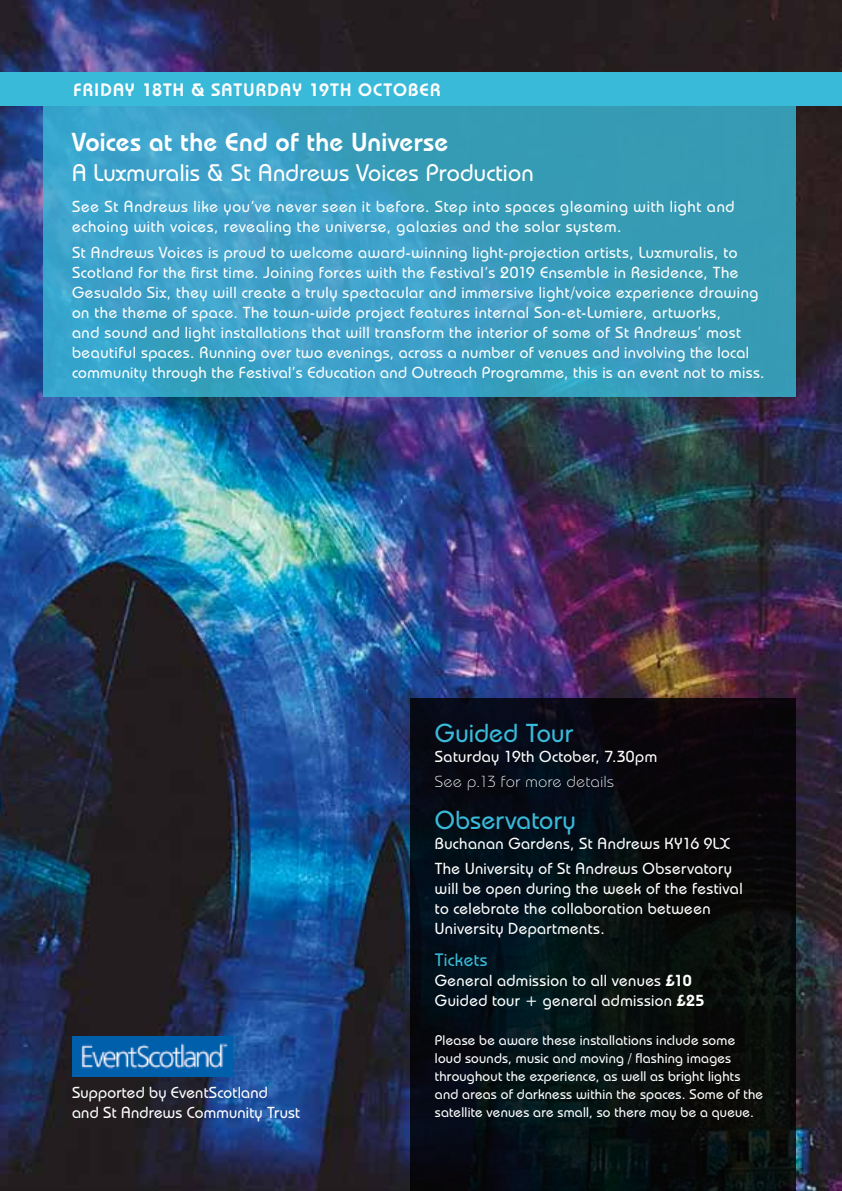
<style>
.page{position:relative;width:842px;height:1191px;background:#fff}
.page>*{position:absolute;margin:0;border:0;box-sizing:border-box;transform-origin:0 0}
.t1{font:600 26px "Bauhaus IT Cby BT";letter-spacing:.01em;color:#fff}
.t2{font:500 26px "Bauhaus IT Cby BT";letter-spacing:.01em;color:#3abad9}
.t3{font:500 24px "Bauhaus IT Cby BT";letter-spacing:.005em;color:#fff}
.t4{font:600 18px "Bauhaus IT Cby BT";letter-spacing:.06em;color:#fff}
.t5{font:500 18px "Bauhaus IT Cby BT";letter-spacing:.02em;color:#3abad9}
.t6{font:500 16px/20px "Bauhaus IT Cby BT";letter-spacing:.025em;color:#fff}
.t7{font:500 16px/20px "Bauhaus IT Cby BT";letter-spacing:.045em;color:#fff}
.t8{font:300 16px "Bauhaus IT Cby BT";letter-spacing:.04em;color:#fff}
.t9{font:500 14px/18px "Bauhaus IT Cby BT";letter-spacing:.02em;color:#fff}
.s1{font-weight:600}
</style>
<div class="page">
<img style="left:0;top:0;width:842px;height:1191px">
<svg style="left:43px;top:106px;width:752px;height:291px;background:#3a9ec0"></svg>
<svg style="left:410px;top:699px;width:385px;height:492px;background:#060d11"></svg>
<div style="left:0;top:72px;width:842px;height:34px;background:#3abad9"></div>
<img style="left:72px;top:1036px;width:161px;height:40px">
<p class="t4" style="left:74px;top:79px;width:368px">FRIDAY 18TH &amp; SATURDAY 19TH OCTOBER</p>
<h1 class="t1" style="left:72px;top:126px;width:378px">Voices at the End of the Universe</h1>
<h2 class="t3" style="left:72px;top:158px;width:463px">A Luxmuralis &amp; St Andrews Voices Production</h2>
<p class="t7" style="left:72px;top:196px;width:664px">See St Andrews like you’ve never seen it before. Step into spaces gleaming with light and echoing with voices, revealing the universe, galaxies and the solar system.</p>
<p class="t6" style="left:72px;top:242px;width:694px">St Andrews Voices is proud to welcome award-winning light-projection artists, Luxmuralis, to Scotland for the first time. Joining forces with the Festival’s 2019 Ensemble in Residence, The Gesualdo Six, they will create a truly spectacular and immersive light/voice experience drawing on the theme of space. The town-wide project features internal Son-et-Lumiere, artworks,<br>and sound and light installations that will transform the interior of some of St Andrews’ most beautiful spaces. Running over two evenings, across a number of venues and involving the local community through the Festival’s Education and Outreach Programme, this is an event not to miss.</p>
<p class="t6" style="left:72px;top:1081px;width:230px">Supported by EventScotland<br>and St Andrews Community Trust</p>
<h1 class="t2" style="left:435px;top:716px;width:140px">Guided Tour</h1>
<p class="t6" style="left:435px;top:746px;width:224px">Saturday 19th October, 7.30pm</p>
<p class="t8" style="left:435px;top:772px;width:180px">See p.13 for more details</p>
<h1 class="t2" style="left:435px;top:803px;width:142px">Observatory</h1>
<p class="t6" style="left:435px;top:830px;width:298px;line-height:25.6px">Buchanan Gardens, St Andrews KY16 9LX<br>The University of St Andrews Observatory</p>
<p class="t6" style="left:435px;top:878px;width:309px">will be open during the week of the festival to celebrate the collaboration between<br>University Departments.</p>
<p class="t5" style="left:435px;top:948px;width:54px">Tickets</p>
<p class="t6" style="left:435px;top:970px;width:271px">General admission to all venues <span class="s1">£10<br></span>Guided tour + general admission <span class="s1">£25</span></p>
<p class="t9" style="left:435px;top:1031px;width:330px">Please be aware these installations include some loud sounds, music and moving / flashing images throughout the experience, as well as bright lights and areas of darkness within the spaces. Some of the satellite venues are small, so there may be a queue.</p>
</div>
